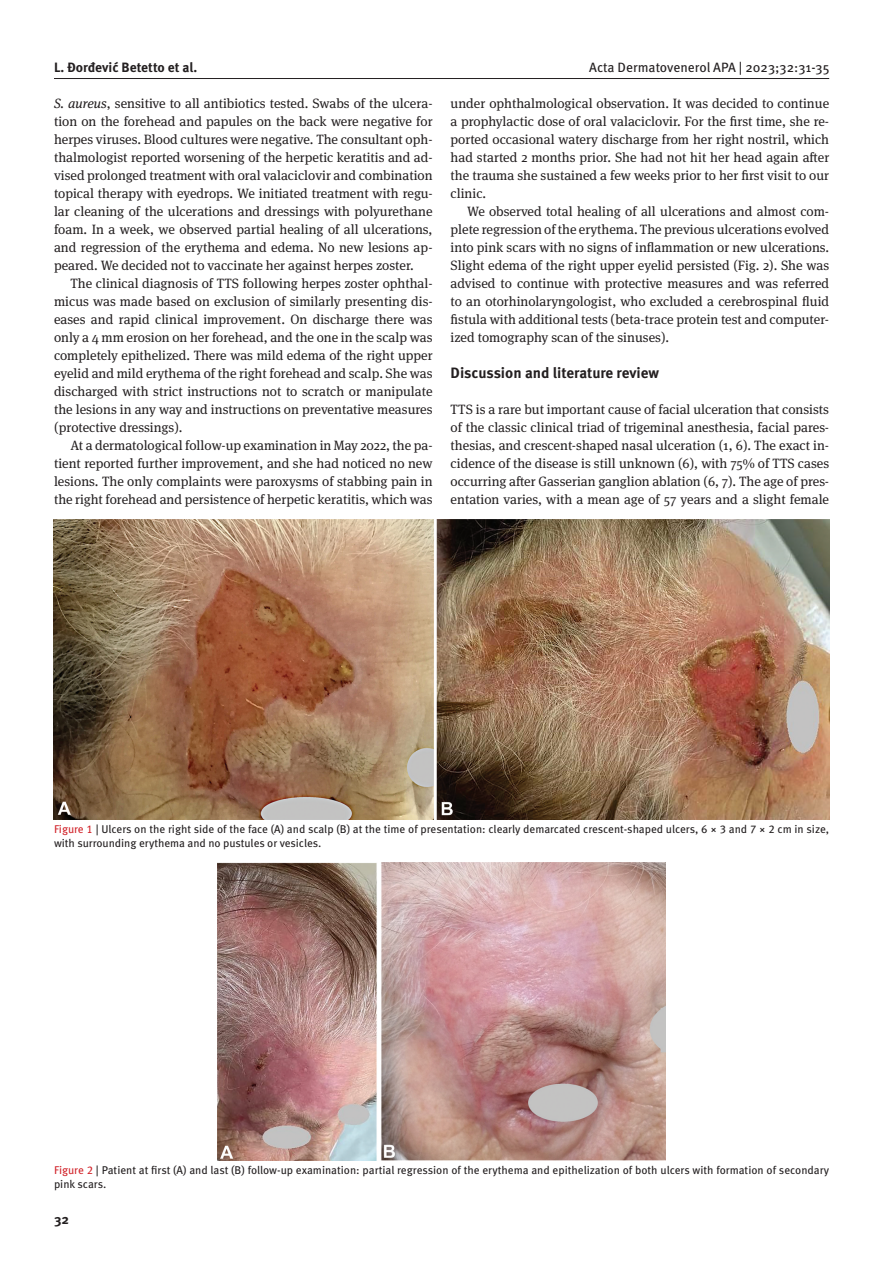
<style>
.page{position:relative;width:893px;height:1263px;background:#fff}
.page>*{position:absolute;margin:0;border:0;box-sizing:border-box;transform-origin:0 0}
.t1{font:700 15px "Meta Pro";color:#231f20}
.t2{font:13.5px/18px "Meta Serif Pro";color:#231f20;text-align:justify}
.t3{font:13.5px "Meta Pro";color:#231f20}
.t4{font:700 13.5px "Meta Pro";color:#231f20}
.Main_body_text{font:11.25px/13.5px "Meta Pro";color:#231f20}
.s1{font-style:italic}
.s2{color:#d1232a}
</style>
<div class="page">
<hr style="left:54px;top:78px;width:775px;height:1px;background:#231f20">
<img style="left:54px;top:520px;width:775px;height:300px">
<img style="left:218px;top:863px;width:447px;height:297px">
<p class="t4" style="left:54px;top:57px;width:145px">L. Đorđević Betetto et al.</p>
<p class="t3" style="left:589px;top:57px;width:242px">Acta Dermatovenerol APA | 2023;32:31-35</p>
<p class="t2" style="left:54px;top:94px;width:380px"><span class="s1">S. aureus</span>, sensitive to all antibiotics tested. Swabs of the ulcera&shy;tion on the forehead and papules on the back were negative for herpes viruses. Blood cultures were negative. The consultant oph&shy;thalmologist reported worsening of the herpetic keratitis and ad&shy;vised prolonged treatment with oral valaciclovir and combination topical therapy with eyedrops. We initiated treatment with regu&shy;lar cleaning of the ulcerations and dressings with polyurethane foam. In a week, we observed partial healing of all ulcerations, and regression of the erythema and edema. No new lesions ap&shy;peared. We decided not to vaccinate her against herpes zoster.</p>
<p class="t2" style="left:54px;top:274px;width:380px;text-indent:17px">The clinical diagnosis of TTS following herpes zoster ophthal&shy;micus was made based on exclusion of similarly presenting dis&shy;eases and rapid clinical improvement. On discharge there was only a 4 mm erosion on her forehead, and the one in the scalp was completely epithelized. There was mild edema of the right upper eyelid and mild erythema of the right forehead and scalp. She was discharged with strict instructions not to scratch or manipulate the lesions in any way and instructions on preventative measures (protective dressings).</p>
<p class="t2" style="left:54px;top:436px;width:380px;text-indent:17px">At a dermatological follow-up examination in May 2022, the pa&shy;tient reported further improvement, and she had noticed no new lesions. The only complaints were paroxysms of stabbing pain in the right forehead and persistence of herpetic keratitis, which was</p>
<p class="t2" style="left:451px;top:94px;width:380px">under ophthalmological observation. It was decided to continue a prophylactic dose of oral valaciclovir. For the first time, she re&shy;ported occasional watery discharge from her right nostril, which had started 2 months prior. She had not hit her head again after the trauma she sustained a few weeks prior to her first visit to our clinic.</p>
<p class="t2" style="left:451px;top:202px;width:380px;text-indent:17px">We observed total healing of all ulcerations and almost com&shy;plete regression of the erythema. The previous ulcerations evolved into pink scars with no signs of inflammation or new ulcerations.<br>Slight edema of the right upper eyelid persisted (Fig. 2). She was advised to continue with protective measures and was referred to an otorhinolaryngologist, who excluded a cerebrospinal fluid fistula with additional tests (beta-trace protein test and computer&shy;ized tomography scan of the sinuses).</p>
<p class="t1" style="left:451px;top:361px;width:210px">Discussion and literature review</p>
<p class="t2" style="left:451px;top:400px;width:380px">TTS is a rare but important cause of facial ulceration that consists of the classic clinical triad of trigeminal anesthesia, facial pares&shy;thesias, and crescent-shaped nasal ulceration (1, 6). The exact in&shy;cidence of the disease is still unknown (6), with 75% of TTS cases occurring after Gasserian ganglion ablation (6, 7). The age of pres&shy;entation varies, with a mean age of 57 years and a slight female</p>
<p class="Main_body_text" style="left:54px;top:822px;width:777px"><span class="s2">Figure 1</span> | Ulcers on the right side of the face (A) and scalp (B) at the time of presentation: clearly demarcated crescent-shaped ulcers, 6 × 3 and 7 × 2 cm in size, with surrounding erythema and no pustules or vesicles.</p>
<p class="Main_body_text" style="left:54px;top:1163px;width:777px"><span class="s2">Figure 2</span> | Patient at first (A) and last (B) follow-up examination: partial regression of the erythema and epithelization of both ulcers with formation of secondary pink scars.</p>
<p class="t4" style="left:54px;top:1209px;width:17px">32</p>
</div>
